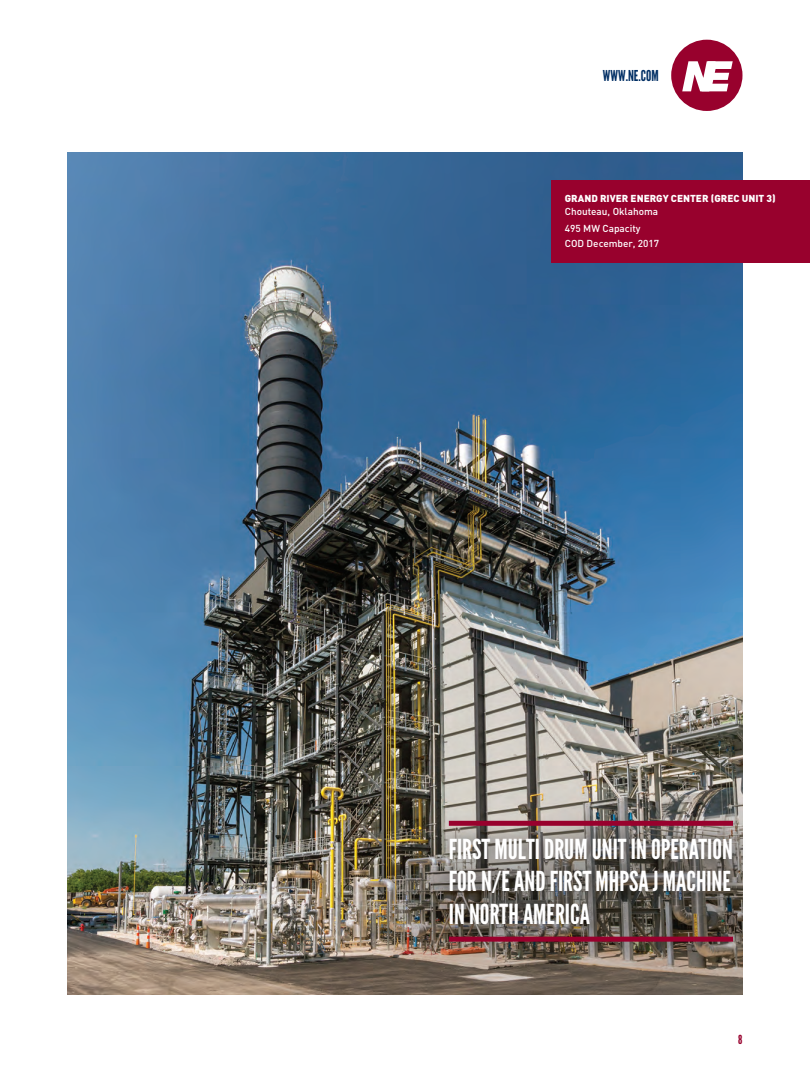
<style>
.page{position:relative;width:810px;height:1080px;background:#fff}
.page>*{position:absolute;margin:0;border:0;box-sizing:border-box;transform-origin:0 0}
.t1{font:27.5px/32.5px "League Gothic";color:#fff;text-align:justify}
.t2{font:15px "League Gothic";color:#002e64}
.t3{font:12.5px "League Gothic";color:#98012d}
.t4{font:500 10px/17.5px "DIN";color:#fff}
.t5{font:900 10px "DIN";color:#fff}
</style>
<div class="page">
<div style="left:671px;top:40px;width:72px;height:71px;background:#98012d;border-radius:50%"></div>
<svg style="left:682px;top:61px;width:51px;height:30px"></svg>
<img style="left:68px;top:153px;width:674px;height:841px">
<div style="left:551px;top:180px;width:259px;height:83px;background:#98012d"></div>
<div style="left:434px;top:823px;width:314px;height:117px;background:#231f20;opacity:.25"></div>
<div style="left:449px;top:821px;width:284px;height:5px;background:#98012d"></div>
<div style="left:449px;top:937px;width:284px;height:5px;background:#98012d"></div>
<p class="t2" style="left:603px;top:67px;width:57px">WWW.NE.COM</p>
<p class="t5" style="left:565px;top:192px;width:212px">GRAND RIVER ENERGY CENTER (GREC UNIT 3)</p>
<p class="t4" style="left:565px;top:202px;width:95px">Chouteau, Oklahoma<br>495 MW Capacity</p>
<p class="t4" style="left:565px;top:235px;width:96px">COD December, 2017</p>
<p class="t1" style="left:449px;top:833px;width:286px">FIRST MULTI DRUM UNIT IN OPERATION FOR N/E AND FIRST MHPSA J MACHINE IN NORTH AMERICA</p>
<p class="t3" style="left:738px;top:1032px;width:6px">8</p>
</div>
